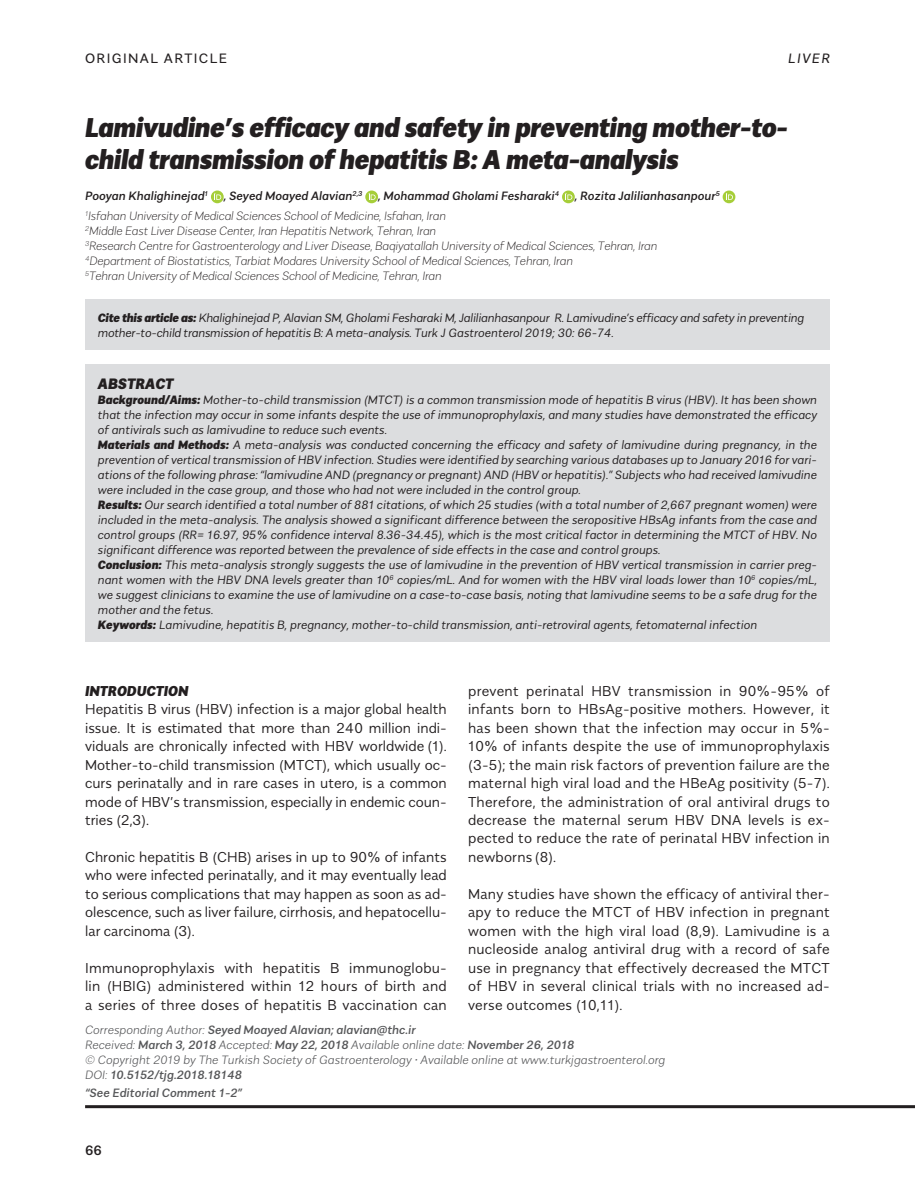
<style>
.page{position:relative;width:915px;height:1191px;background:#fff}
.page>*{position:absolute;margin:0;border:0;box-sizing:border-box;transform-origin:0 0}
.t1{font:italic 900 27px/31.5px "Alergia Normal";letter-spacing:-.015em;color:#231f20}
.t2{font:italic 900 15px "Alergia Normal";color:#231f20}
.t3{font:300 14.25px/18.5px "Alergia Normal";letter-spacing:.015em;color:#231f20;text-align:justify}
.t4{font:italic 900 14.25px "Alergia Normal";color:#231f20}
.t5{font:13.5px "Alergia Normal";letter-spacing:.1em;color:#231f20}
.t6{font:italic 13.5px "Alergia Normal";letter-spacing:.1em;color:#231f20}
.Text_copy_justificat{font:500 13.5px "Alergia Normal";color:#231f20}
.t7{font:italic 300 12px/15px "Alergia Normal";color:#231f20;text-align:justify}
.t8{font:italic 300 expanded 12px "Alergia Normal";letter-spacing:-.015em;color:#231f20}
.t9{font:italic 300 12px/15px "Alergia Normal";letter-spacing:-.02em;color:#231f20}
.t10{font:italic 200 12px "Alergia Normal";color:#57585a}
.t11{font:italic 500 12px "Alergia Normal";color:#57585a}
.t12{font:italic 500 12px "Alergia Normal";color:#231f20}
.s1{font-weight:900}
.s2{font-weight:200}
.s3{font-weight:500}
</style>
<div class="page">
<svg style="left:211px;top:190px;width:13px;height:13px"></svg>
<svg style="left:214px;top:193px;width:7px;height:7px"></svg>
<svg style="left:365px;top:190px;width:13px;height:13px"></svg>
<svg style="left:368px;top:193px;width:7px;height:7px"></svg>
<svg style="left:562px;top:190px;width:12px;height:13px"></svg>
<svg style="left:565px;top:193px;width:7px;height:7px"></svg>
<svg style="left:722px;top:190px;width:13px;height:13px"></svg>
<svg style="left:725px;top:193px;width:7px;height:7px"></svg>
<div style="left:85px;top:364px;width:744px;height:277px;background:#dcdddf"></div>
<hr style="left:85px;top:1105px;width:829px;height:3px;background:#231f20">
<div style="left:85px;top:300px;width:744px;height:50px;background:#dcdddf"></div>
<p class="t5" style="left:85px;top:48px;width:143px">ORIGINAL ARTICLE</p>
<p class="t6" style="left:788px;top:48px;width:43px">LIVER</p>
<p class="t1" style="left:85px;top:109px;width:704px">Lamivudine’s efficacy and safety in preventing mother-to&shy;child transmission of hepatitis B: A meta-analysis</p>
<p class="t12" style="left:85px;top:187px;width:125px">Pooyan Khalighinejad<sup>1</sup></p>
<p class="t12" style="left:224px;top:187px;width:140px">, Seyed Moayed Alavian<sup>2,3</sup></p>
<p class="t12" style="left:378px;top:187px;width:183px">, Mohammad Gholami Fesharaki<sup>4</sup></p>
<p class="t12" style="left:574px;top:187px;width:146px">, Rozita Jalilianhasanpour<sup>5</sup></p>
<p class="t8" style="left:85px;top:206px;width:362px"><sup>1</sup>Isfahan University of Medical Sciences School of Medicine, Isfahan, Iran</p>
<p class="t8" style="left:85px;top:221px;width:352px"><sup>2</sup>Middle East Liver Disease Center, Iran Hepatitis Network, Tehran, Iran</p>
<p class="t8" style="left:85px;top:236px;width:573px"><sup>3</sup>Research Centre for Gastroenterology and Liver Disease, Baqiyatallah University of Medical Sciences, Tehran, Iran</p>
<p class="t8" style="left:85px;top:251px;width:489px"><sup>4</sup>Department of Biostatistics, Tarbiat Modares University School of Medical Sciences, Tehran, Iran</p>
<p class="t8" style="left:85px;top:266px;width:358px"><sup>5</sup>Tehran University of Medical Sciences School of Medicine, Tehran, Iran</p>
<p class="t9" style="left:98px;top:309px;width:707px"><span class="s1">Cite this article as:</span> Khalighinejad P, Alavian SM, Gholami Fesharaki M, Jalilianhasanpour R. Lamivudine’s efficacy and safety in preventing mother-to-child transmission of hepatitis B: A meta-analysis. Turk J Gastroenterol 2019; 30: 66-74.</p>
<p class="t2" style="left:98px;top:371px;width:77px">ABSTRACT</p>
<p class="t7" style="left:98px;top:391px;width:720px"><span class="s1">Background/Aims:</span> Mother-to-child transmission (MTCT) is a common transmission mode of hepatitis B virus (HBV). It has been shown that the infection may occur in some infants despite the use of immunoprophylaxis, and many studies have demonstrated the efficacy of antivirals such as lamivudine to reduce such events.</p>
<p class="t7" style="left:98px;top:436px;width:720px"><span class="s1">Materials and Methods:</span> A meta-analysis was conducted concerning the efficacy and safety of lamivudine during pregnancy, in the prevention of vertical transmission of HBV infection. Studies were identified by searching various databases up to January 2016 for vari&shy;ations of the following phrase: “lamivudine AND (pregnancy or pregnant) AND (HBV or hepatitis).” Subjects who had received lamivudine were included in the case group, and those who had not were included in the control group.</p>
<p class="t7" style="left:98px;top:496px;width:720px"><span class="s1">Results:</span> Our search identified a total number of 881 citations, of which 25 studies (with a total number of 2,667 pregnant women) were included in the meta-analysis. The analysis showed a significant difference between the seropositive HBsAg infants from the case and control groups (RR= 16.97, 95% confidence interval 8.36-34.45), which is the most critical factor in determining the MTCT of HBV. No significant difference was reported between the prevalence of side effects in the case and control groups.</p>
<p class="t7" style="left:98px;top:556px;width:720px"><span class="s1">Conclusion:</span> This meta-analysis strongly suggests the use of lamivudine in the prevention of HBV vertical transmission in carrier preg&shy;nant women with the HBV DNA levels greater than 10<sup>6</sup> copies/mL. And for women with the HBV viral loads lower than 10<sup>6</sup> copies/mL, we suggest clinicians to examine the use of lamivudine on a case-to-case basis, noting that lamivudine seems to be a safe drug for the mother and the fetus.</p>
<p class="t7" style="left:98px;top:616px;width:660px"><span class="s1">Keywords:</span> Lamivudine, hepatitis B, pregnancy, mother-to-child transmission, anti-retroviral agents, fetomaternal infection</p>
<p class="t4" style="left:85px;top:679px;width:105px">INTRODUCTION</p>
<p class="t3" style="left:85px;top:699px;width:363px">Hepatitis B virus (HBV) infection is a major global health issue. It is estimated that more than 240 million indi&shy;viduals are chronically infected with HBV worldwide (1).<br>Mother-to-child transmission (MTCT), which usually oc&shy;curs perinatally and in rare cases in utero, is a common mode of HBV’s transmission, especially in endemic coun&shy;tries (2,3).</p>
<p class="t3" style="left:85px;top:846px;width:363px">Chronic hepatitis B (CHB) arises in up to 90% of infants who were infected perinatally, and it may eventually lead to serious complications that may happen as soon as ad&shy;olescence, such as liver failure, cirrhosis, and hepatocellu&shy;lar carcinoma (3).</p>
<p class="t3" style="left:85px;top:957px;width:363px">Immunoprophylaxis with hepatitis B immunoglobu&shy;lin (HBIG) administered within 12 hours of birth and a series of three doses of hepatitis B vaccination can</p>
<p class="t3" style="left:468px;top:680px;width:363px">prevent perinatal HBV transmission in 90%-95% of infants born to HBsAg-positive mothers. However, it has been shown that the infection may occur in 5%- 10% of infants despite the use of immunoprophylaxis (3-5); the main risk factors of prevention failure are the maternal high viral load and the HBeAg positivity (5-7).<br>Therefore, the administration of oral antiviral drugs to decrease the maternal serum HBV DNA levels is ex&shy;pected to reduce the rate of perinatal HBV infection in newborns (8).</p>
<p class="t3" style="left:468px;top:883px;width:363px">Many studies have shown the efficacy of antiviral ther&shy;apy to reduce the MTCT of HBV infection in pregnant women with the high viral load (8,9). Lamivudine is a nucleoside analog antiviral drug with a record of safe use in pregnancy that effectively decreased the MTCT of HBV in several clinical trials with no increased ad&shy;verse outcomes (10,11).</p>
<p class="t11" style="left:85px;top:1020px;width:332px"><span class="s2">Corresponding Author:</span> Seyed Moayed Alavian; alavian@thc.ir</p>
<p class="t10" style="left:85px;top:1035px;width:490px">Received: <span class="s3">March 3, 2018</span> Accepted: <span class="s3">May 22, 2018</span> Available online date: <span class="s3">November 26, 2018</span></p>
<p class="t10" style="left:85px;top:1050px;width:581px">© Copyright 2019 by The Turkish Society of Gastroenterology • Available online at www.turkjgastroenterol.org</p>
<p class="t11" style="left:85px;top:1065px;width:158px"><span class="s2">DOI:</span> 10.5152/tjg.2018.18148</p>
<p class="t11" style="left:85px;top:1083px;width:158px">“See Editorial Comment 1-2”</p>
<p class="Text_copy_justificat" style="left:85px;top:1139px;width:18px">66</p>
</div>
